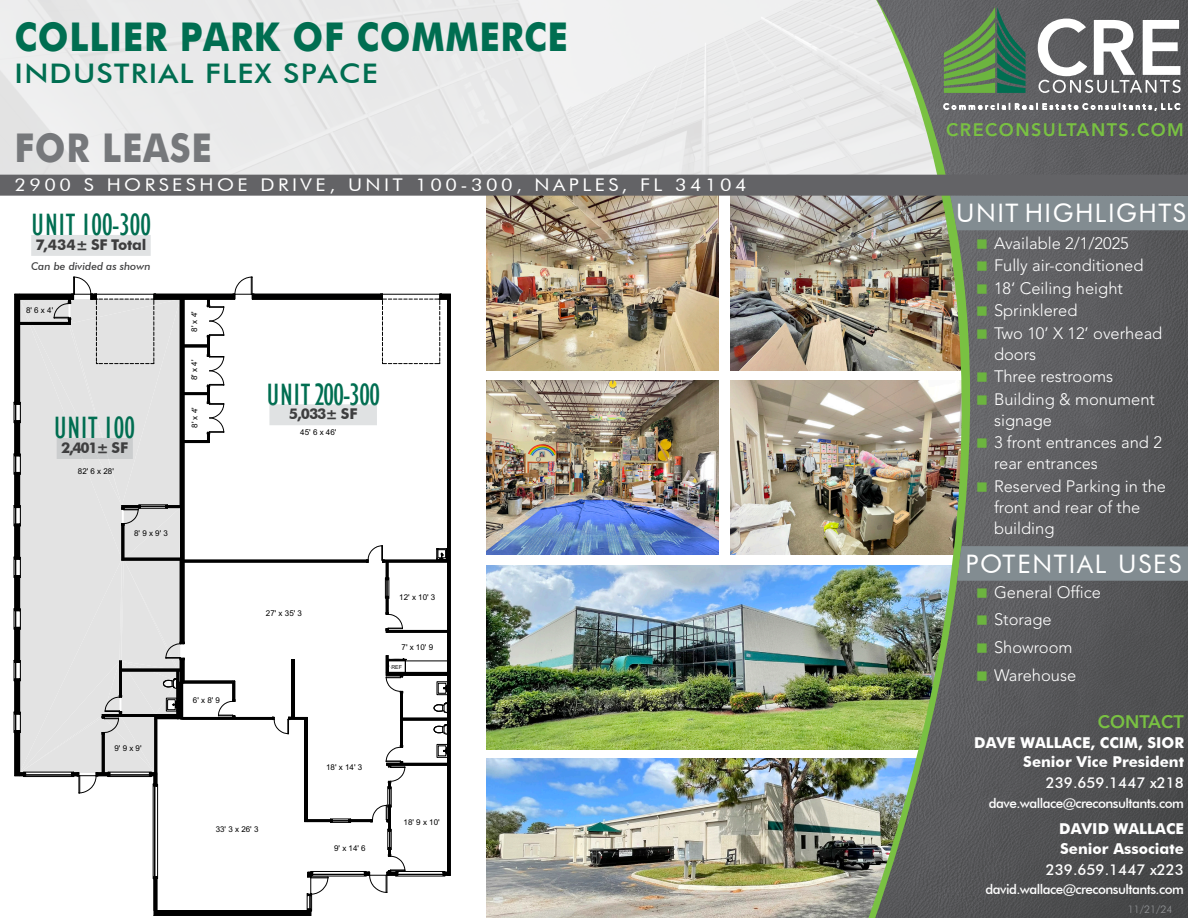
<style>
.page{position:relative;width:1188px;height:918px;background:#fff}
.page>*{position:absolute;margin:0;border:0;box-sizing:border-box;transform-origin:0 0}
.t1{font:800 77.55px "Avenir LT Std";color:#fff}
.t2{font:700 39.6px "Futura";letter-spacing:.02em;color:#006e51;scale:.91 1}
.t3{font:700 39.6px "Futura";letter-spacing:.02em;color:#76787b;scale:.91 1}
.t4{font:condensed 31.65px "Gill Sans";letter-spacing:-.02em;color:#006e51}
.t5{font:condensed 31.65px "Gill Sans";letter-spacing:-.04em;color:#006e51}
.t6{font:500 27px "Futura BT";letter-spacing:.04em;color:#006e51;scale:1.11 1}
.t7{font:25.5px "Futura BT";letter-spacing:.06em;color:#fff}
.t8{font:800 18px "Avenir LT Std";letter-spacing:.08em;color:#79c142}
.t9{font:800 18px "Avenir LT Std";color:#79c142}
.t10{font:17.55px "Futura BT";letter-spacing:.18em;color:#fff;scale:1.11 1}
.t11{font:300 16.5px/21px "Avenir LT Std";color:#fff}
.t12{font:700 15px "Futura BT";color:#fff}
.t13{font:700 15px "Futura";color:#fff}
.t14{font:500 15px "Futura BT";color:#fff}
.t15{font:700 14.85px "Futura BT";letter-spacing:-.01em;color:#3e3e3f}
.t16{font:500 13.5px "Futura BT";letter-spacing:-.04em;color:#fff}
.t17{font:italic 500 10.65px "Futura BT";color:#3e3e3f}
.t18{font:300 10.5px "Futura BT";color:#939598}
.t19{font:7.95px "Arial";letter-spacing:.005em;color:#000}
.t20{font:500 7.95px "Avenir LT Std";letter-spacing:.335em;color:#fff}
.t21{font:5.4px "Arial";color:#000}
</style>
<div class="page">
<hr style="left:154px;top:915px;width:157px;height:1px;background:#000">
<svg style="left:14px;top:277px;width:437px;height:638px"></svg>
<hr style="left:388px;top:661px;width:60px;height:1px;background:#000">
<img style="left:730px;top:196px;width:137px;height:174px">
<img style="left:487px;top:196px;width:232px;height:174px">
<img style="left:730px;top:380px;width:137px;height:175px">
<img style="left:487px;top:380px;width:232px;height:175px">
<img style="left:487px;top:566px;width:380px;height:183px">
<img style="left:487px;top:759px;width:380px;height:159px">
<div style="left:0;top:0;width:867px;height:175px;background:#eaeaeb"></div>
<img style="left:867px;top:0;width:8px;height:918px">
<img style="left:875px;top:0;width:313px;height:918px">
<svg style="left:1039px;top:80px;width:142px;height:13px"></svg>
<svg style="left:944px;top:7px;width:82px;height:86px;background:#547d55"></svg>
<div style="left:0;top:175px;width:1188px;height:21px;background:#636366"></div>
<div style="left:31px;top:235px;width:120px;height:21px;background:#e0e2e3"></div>
<div style="left:57px;top:438px;width:76px;height:21px;background:#cbcdce"></div>
<div style="left:269px;top:404px;width:108px;height:21px;background:#e0e2e3"></div>
<div style="left:950px;top:196px;width:238px;height:34px;background:#828c91"></div>
<div style="left:957px;top:546px;width:231px;height:35px;background:#828c91"></div>
<svg style="left:977px;top:239px;width:10px;height:10px"></svg>
<svg style="left:977px;top:262px;width:10px;height:9px"></svg>
<svg style="left:977px;top:284px;width:10px;height:10px"></svg>
<svg style="left:977px;top:307px;width:10px;height:9px"></svg>
<svg style="left:977px;top:329px;width:10px;height:10px"></svg>
<svg style="left:977px;top:373px;width:10px;height:9px"></svg>
<svg style="left:977px;top:395px;width:10px;height:10px"></svg>
<svg style="left:977px;top:439px;width:10px;height:9px"></svg>
<svg style="left:977px;top:482px;width:10px;height:10px"></svg>
<svg style="left:977px;top:588px;width:10px;height:9px"></svg>
<svg style="left:977px;top:616px;width:10px;height:9px"></svg>
<svg style="left:977px;top:643px;width:10px;height:10px"></svg>
<svg style="left:977px;top:671px;width:10px;height:9px"></svg>
<h2 class="t2" style="left:15px;top:8px;width:610px">COLLIER PARK OF COMMERCE</h2>
<h3 class="t6" style="left:15px;top:57px;width:329px">INDUSTRIAL FLEX SPACE</h3>
<h2 class="t3" style="left:15px;top:119px;width:218px">FOR LEASE</h2>
<p class="t10" style="left:15px;top:174px;width:661px">2900 S HORSESHOE DRIVE, UNIT 100-300, NAPLES, FL 34104</p>
<h3 class="t4" style="left:32px;top:206px;width:121px">UNIT 100-300</h3>
<p class="t15" style="left:35px;top:236px;width:113px">7,434± SF Total</p>
<p class="t17" style="left:31px;top:260px;width:121px">Can be divided as shown</p>
<p class="t19" style="left:26px;top:307px;width:29px">8' 6 x 4'</p>
<h3 class="t4" style="left:54px;top:409px;width:83px">UNIT 100</h3>
<p class="t15" style="left:61px;top:439px;width:69px">2,401± SF</p>
<p class="t19" style="left:78px;top:468px;width:38px">82' 6 x 28'</p>
<p class="t19" style="left:134px;top:530px;width:35px">8' 9 x 9' 3</p>
<p class="t19" style="left:115px;top:745px;width:29px">9' 9 x 9'</p>
<p class="t19" style="left:191px;top:332px;width:22px;rotate:-90deg">8' x 4'</p>
<p class="t19" style="left:191px;top:380px;width:22px;rotate:-90deg">8' x 4'</p>
<p class="t19" style="left:192px;top:428px;width:22px;rotate:-90deg">8' x 4'</p>
<h3 class="t5" style="left:267px;top:376px;width:115px">UNIT 200-300</h3>
<p class="t15" style="left:289px;top:405px;width:70px">5,033± SF</p>
<p class="t19" style="left:300px;top:430px;width:38px">45' 6 x 46'</p>
<p class="t19" style="left:266px;top:610px;width:38px">27' x 35' 3</p>
<p class="t19" style="left:193px;top:697px;width:29px">6' x 8' 9</p>
<p class="t19" style="left:216px;top:826px;width:44px">33' 3 x 26' 3</p>
<p class="t19" style="left:326px;top:764px;width:38px">18' x 14' 3</p>
<p class="t19" style="left:334px;top:845px;width:33px">9' x 14' 6</p>
<p class="t19" style="left:399px;top:594px;width:38px">12' x 10' 3</p>
<p class="t19" style="left:402px;top:644px;width:33px">7' x 10' 9</p>
<p class="t21" style="left:391px;top:665px;width:12px">REF</p>
<p class="t19" style="left:404px;top:819px;width:38px">18' 9 x 10'</p>
<h1 class="t1" style="left:1035px;top:2px;width:151px">CRE</h1>
<p class="t20" style="left:943px;top:102px;width:238px">Commercial Real Estate Consultants, LLC</p>
<p class="t8" style="left:946px;top:120px;width:239px">CRECONSULTANTS.COM</p>
<h3 class="t7" style="left:956px;top:198px;width:231px">UNIT HIGHLIGHTS</h3>
<p class="t11" style="left:994px;top:233px;width:136px">Available 2/1/2025</p>
<p class="t11" style="left:994px;top:255px;width:151px">Fully air-conditioned</p>
<p class="t11" style="left:994px;top:278px;width:131px">18‘ Ceiling height</p>
<p class="t11" style="left:994px;top:300px;width:85px">Sprinklered</p>
<p class="t11" style="left:994px;top:323px;width:170px">Two 10’ X 12’ overhead doors</p>
<p class="t11" style="left:994px;top:366px;width:121px">Three restrooms</p>
<p class="t11" style="left:994px;top:389px;width:163px">Building &amp; monument signage</p>
<p class="t11" style="left:994px;top:432px;width:169px">3 front entrances and 2 rear entrances</p>
<p class="t11" style="left:994px;top:476px;width:174px">Reserved Parking in the front and rear of the building</p>
<h3 class="t7" style="left:965px;top:548px;width:218px">POTENTIAL USES</h3>
<p class="t11" style="left:994px;top:581px;width:108px">General Office</p>
<p class="t11" style="left:994px;top:609px;width:59px">Storage</p>
<p class="t11" style="left:994px;top:637px;width:80px">Showroom</p>
<p class="t11" style="left:994px;top:665px;width:84px">Warehouse</p>
<p class="t9" style="left:1098px;top:711px;width:87px">CONTACT</p>
<p class="t13" style="left:974px;top:732px;width:211px">DAVE WALLACE, CCIM, SIOR</p>
<p class="t12" style="left:1023px;top:753px;width:162px">Senior Vice President</p>
<p class="t14" style="left:1046px;top:774px;width:140px">239.659.1447 x218</p>
<p class="t16" style="left:989px;top:795px;width:197px">dave.wallace@creconsultants.com</p>
<p class="t13" style="left:1059px;top:818px;width:126px">DAVID WALLACE</p>
<p class="t12" style="left:1060px;top:839px;width:125px">Senior Associate</p>
<p class="t14" style="left:1046px;top:860px;width:140px">239.659.1447 x223</p>
<p class="t16" style="left:986px;top:881px;width:200px">david.wallace@creconsultants.com</p>
<p class="t18" style="left:1128px;top:903px;width:46px">11/21/24</p>
</div>
